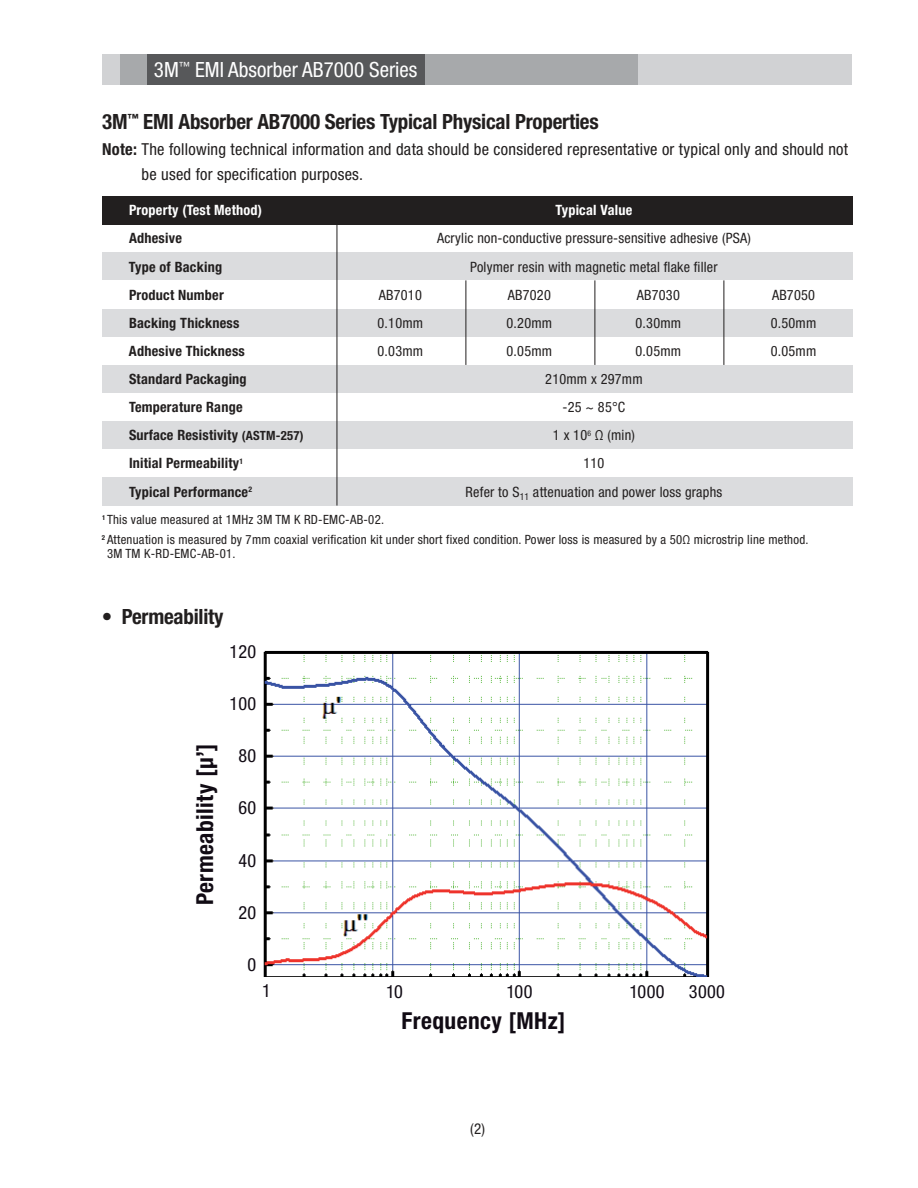
<style>
.page{position:relative;width:918px;height:1188px;background:#fff}
.page>*{position:absolute;margin:0;border:0;box-sizing:border-box;transform-origin:0 0}
.t1{font:700 condensed 23.4px "Helvetica Neue LT Std";letter-spacing:.02em;color:#110b14}
.t2{font:700 condensed 21px "Helvetica Neue LT Std";letter-spacing:-.01em;color:#221f1f}
.t3{font:condensed 21px "Helvetica Neue LT Std";color:#fff}
.t4{font:condensed 18.3px "Helvetica Neue LT Std";letter-spacing:.01em;color:#110b14}
.t5{font:condensed 16.5px/25.5px "Helvetica Neue LT Std";letter-spacing:.015em;color:#221f1f}
.t6{font:condensed 15px "Helvetica Neue LT Std";color:#221f1f}
.t7{font:condensed 14.25px "Helvetica Neue LT Std";letter-spacing:.015em;color:#221f1f}
.t8{font:700 condensed 14.25px "Helvetica Neue LT Std";letter-spacing:.015em;color:#221f1f}
.t9{font:700 condensed 14.25px "Helvetica Neue LT Std";letter-spacing:.015em;color:#fff}
.t10{font:condensed 12.75px/14.2px "Helvetica Neue LT Std";letter-spacing:.02em;color:#221f1f}
.t11{font:700 condensed 6.9px "Helvetica Neue LT Std";color:#221f1f}
.s1{font-weight:700}
.s2{font-size:12.75px}
</style>
<div class="page">
<div style="left:102px;top:477px;width:750px;height:29px;background:#dbdcde"></div>
<div style="left:102px;top:421px;width:750px;height:28px;background:#dbdcde"></div>
<div style="left:102px;top:365px;width:750px;height:28px;background:#dbdcde"></div>
<div style="left:102px;top:309px;width:750px;height:28px;background:#dbdcde"></div>
<div style="left:102px;top:253px;width:750px;height:27px;background:#dbdcde"></div>
<div style="left:102px;top:196px;width:750px;height:28px;background:#221f1f"></div>
<img style="left:263px;top:650px;width:447px;height:327px">
<div style="left:637px;top:54px;width:215px;height:30px;background:#d1d2d4"></div>
<div style="left:423px;top:54px;width:215px;height:30px;background:#a7a9ab"></div>
<div style="left:102px;top:54px;width:18px;height:30px;background:#d1d2d4"></div>
<div style="left:120px;top:54px;width:27px;height:30px;background:#a7a9ab"></div>
<div style="left:147px;top:54px;width:278px;height:30px;background:#57585a"></div>
<hr style="left:337px;top:222px;width:1px;height:284px;background:#221f1f">
<hr style="left:466px;top:280px;width:1px;height:85px;background:#221f1f">
<hr style="left:595px;top:280px;width:1px;height:85px;background:#221f1f">
<hr style="left:724px;top:280px;width:1px;height:85px;background:#221f1f">
<h2 class="t3" style="left:154px;top:61px;width:265px">3M<sup>™</sup> EMI Absorber AB7000 Series</h2>
<h2 class="t2" style="left:102px;top:114px;width:498px">3M<sup>™</sup> EMI Absorber AB7000 Series Typical Physical Properties</h2>
<p class="t5" style="left:141px;top:138px;width:708px;text-indent:-39px"><span class="s1">Note:</span> The following technical information and data should be considered representative or typical only and should not be used for specification purposes.</p>
<p class="t9" style="left:129px;top:205px;width:135px">Property (Test Method)</p>
<p class="t9" style="left:556px;top:205px;width:78px">Typical Value</p>
<p class="t8" style="left:129px;top:233px;width:54px">Adhesive</p>
<p class="t7" style="left:437px;top:233px;width:315px">Acrylic non-conductive pressure-sensitive adhesive (PSA)</p>
<p class="t8" style="left:129px;top:261px;width:95px">Type of Backing</p>
<p class="t7" style="left:470px;top:261px;width:249px">Polymer resin with magnetic metal flake filler</p>
<p class="t8" style="left:129px;top:289px;width:96px">Product Number</p>
<p class="t7" style="left:379px;top:289px;width:44px">AB7010</p>
<p class="t7" style="left:508px;top:289px;width:44px">AB7020</p>
<p class="t7" style="left:637px;top:289px;width:44px">AB7030</p>
<p class="t7" style="left:772px;top:289px;width:44px">AB7050</p>
<p class="t8" style="left:129px;top:317px;width:112px">Backing Thickness</p>
<p class="t7" style="left:378px;top:317px;width:47px">0.10mm</p>
<p class="t7" style="left:507px;top:317px;width:47px">0.20mm</p>
<p class="t7" style="left:636px;top:317px;width:47px">0.30mm</p>
<p class="t7" style="left:771px;top:317px;width:47px">0.50mm</p>
<p class="t8" style="left:129px;top:346px;width:117px">Adhesive Thickness</p>
<p class="t7" style="left:378px;top:346px;width:47px">0.03mm</p>
<p class="t7" style="left:507px;top:346px;width:47px">0.05mm</p>
<p class="t7" style="left:636px;top:346px;width:47px">0.05mm</p>
<p class="t7" style="left:771px;top:346px;width:47px">0.05mm</p>
<p class="t8" style="left:129px;top:374px;width:119px">Standard Packaging</p>
<p class="t7" style="left:545px;top:374px;width:99px">210mm x 297mm</p>
<p class="t8" style="left:129px;top:402px;width:115px">Temperature Range</p>
<p class="t7" style="left:563px;top:402px;width:64px">-25 ~ 85°C</p>
<p class="t8" style="left:129px;top:430px;width:176px">Surface Resistivity <span class="s2">(ASTM-257)</span></p>
<p class="t7" style="left:553px;top:430px;width:83px">1 x 10<sup>6</sup> Ω (min)</p>
<p class="t8" style="left:129px;top:458px;width:116px">Initial Permeability<sup>1</sup></p>
<p class="t7" style="left:584px;top:458px;width:22px">110</p>
<p class="t8" style="left:129px;top:486px;width:125px">Typical Performance<sup>2</sup></p>
<p class="t7" style="left:466px;top:486px;width:258px">Refer to S<sub>11</sub> attenuation and power loss graphs</p>
<p class="t11" style="left:102px;top:514px;width:5px">1</p>
<p class="t10" style="left:107px;top:513px;width:279px">This value measured at 1MHz 3M TM K RD-EMC-AB-02.</p>
<p class="t11" style="left:102px;top:535px;width:5px">2</p>
<p class="t10" style="left:107px;top:533px;width:703px">Attenuation is measured by 7mm coaxial verification kit under short fixed condition. Power loss is measured by a 50Ω microstrip line method.<br>3M TM K-RD-EMC-AB-01.</p>
<h2 class="t2" style="left:102px;top:609px;width:123px">• Permeability</h2>
<h1 class="t1" style="left:196px;top:905px;width:163px;rotate:-90deg">Permeability [µ’]</h1>
<p class="t4" style="left:230px;top:641px;width:28px">120</p>
<p class="t4" style="left:230px;top:693px;width:28px">100</p>
<p class="t4" style="left:238px;top:745px;width:19px">80</p>
<p class="t4" style="left:238px;top:797px;width:19px">60</p>
<p class="t4" style="left:238px;top:850px;width:19px">40</p>
<p class="t4" style="left:238px;top:902px;width:19px">20</p>
<p class="t4" style="left:247px;top:954px;width:10px">0</p>
<p class="t4" style="left:262px;top:980px;width:10px">1</p>
<p class="t4" style="left:386px;top:981px;width:18px">10</p>
<p class="t4" style="left:507px;top:981px;width:27px">100</p>
<p class="t4" style="left:630px;top:981px;width:37px">1000</p>
<p class="t4" style="left:689px;top:981px;width:38px">3000</p>
<h1 class="t1" style="left:401px;top:1012px;width:166px">Frequency [MHz]</h1>
<p class="t6" style="left:470px;top:1123px;width:16px">(2)</p>
</div>
